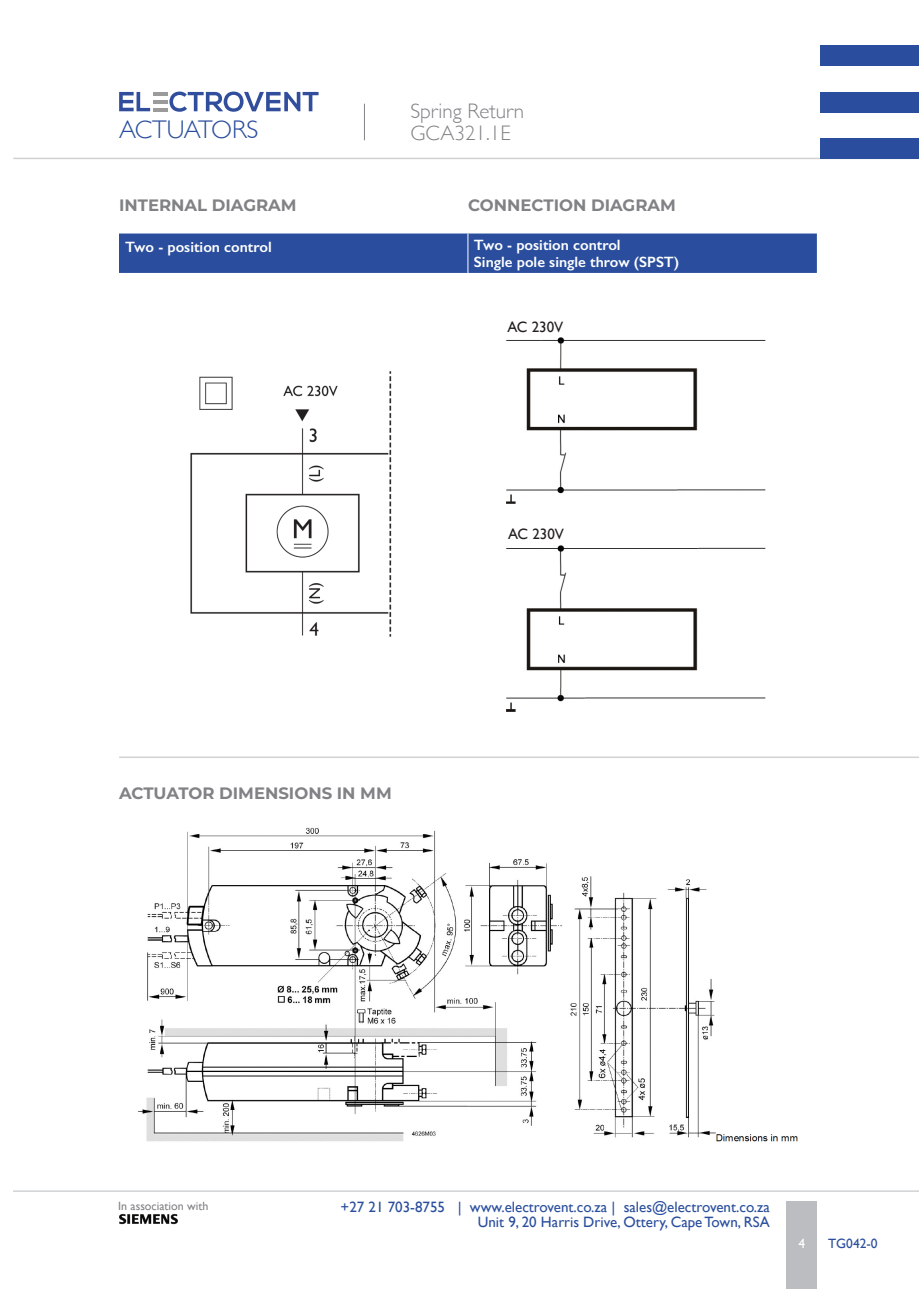
<style>
.page{position:relative;width:919px;height:1289px;background:#fff}
.page>*{position:absolute;margin:0;border:0;box-sizing:border-box;transform-origin:0 0}
.t1{font:300 25.5px "Gill Sans";letter-spacing:-.015em;color:#2a4e9d}
.t2{font:300 21px "Gill Sans";color:#808285}
.Para_heading_1{font:700 16.5px "Montserrat";color:#808285}
.t3{font:15px "Gill Sans";color:#2a4e9d}
.Body_copy{font:600 15px "Gill Sans";color:#fff}
.Body_copy-2{font:15px "Gill Sans";color:#231f20}
.t4{font:13.5px "Gill Sans";color:#2a4e9d}
.t5{font:13.5px "Gill Sans";color:#fff}
.Para_heading_1-2{font:12px "Gill Sans";color:#808285}
</style>
<div class="page">
<hr style="left:13px;top:1190px;width:905px;height:1px;background:#d1d2d4">
<hr style="left:13px;top:158px;width:905px;height:1px;background:#d1d2d4">
<div style="left:786px;top:1201px;width:30px;height:87px;background:#bcbdc0"></div>
<hr style="left:364px;top:104px;width:1px;height:36px;background:#808285">
<hr style="left:153px;top:92px;width:14px;height:3px;background:#9c9b9b">
<svg style="left:119px;top:92px;width:31px;height:19px"></svg>
<svg style="left:169px;top:92px;width:149px;height:20px"></svg>
<hr style="left:153px;top:100px;width:14px;height:3px;background:#9c9b9b">
<hr style="left:153px;top:108px;width:14px;height:3px;background:#9c9b9b">
<img style="left:119px;top:1213px;width:59px;height:12px">
<div style="left:819px;top:45px;width:99px;height:21px;background:#2a4e9d"></div>
<div style="left:819px;top:92px;width:99px;height:21px;background:#2a4e9d"></div>
<div style="left:819px;top:138px;width:99px;height:21px;background:#2a4e9d"></div>
<hr style="left:119px;top:756px;width:799px;height:2px;background:#d1d2d4">
<img style="left:138px;top:827px;width:660px;height:315px">
<div style="left:119px;top:233px;width:697px;height:40px;background:#2a4e9d"></div>
<hr style="left:467px;top:233px;width:1px;height:40px;background:#fff">
<img style="left:506px;top:337px;width:260px;height:375px">
<div style="left:500px;top:512px;width:109px;height:32px;background:#fff"></div>
<img style="left:190px;top:371px;width:202px;height:266px">
<div style="left:174px;top:421px;width:114px;height:22px;background:#fff"></div>
<p class="t1" style="left:119px;top:110px;width:141px">ACTUATORS</p>
<p class="t2" style="left:410px;top:94px;width:115px">Spring Return</p>
<p class="t2" style="left:410px;top:117px;width:102px">GCA321.1E</p>
<p class="Para_heading_1" style="left:119px;top:195px;width:179px">INTERNAL DIAGRAM</p>
<p class="Para_heading_1" style="left:468px;top:195px;width:209px">CONNECTION DIAGRAM</p>
<p class="Body_copy" style="left:125px;top:238px;width:148px">Two - position control</p>
<p class="Body_copy" style="left:474px;top:236px;width:148px">Two - position control</p>
<p class="Body_copy" style="left:474px;top:253px;width:207px">Single pole single throw (SPST)</p>
<p class="Body_copy-2" style="left:507px;top:318px;width:57px">AC 230V</p>
<p class="Para_heading_1" style="left:119px;top:782px;width:274px">ACTUATOR DIMENSIONS IN MM</p>
<p class="Body_copy-2" style="left:508px;top:525px;width:57px">AC 230V</p>
<p class="Para_heading_1-2" style="left:118px;top:1198px;width:92px">In association with</p>
<p class="t3" style="left:340px;top:1197px;width:430px">+27 21 703-8755 | www.electrovent.co.za | sales@electrovent.co.za</p>
<p class="t3" style="left:477px;top:1212px;width:293px">Unit 9, 20 Harris Drive, Ottery, Cape Town, RSA</p>
<p class="t5" style="left:798px;top:1235px;width:8px">4</p>
<p class="t4" style="left:828px;top:1235px;width:51px">TG042-0</p>
</div>
